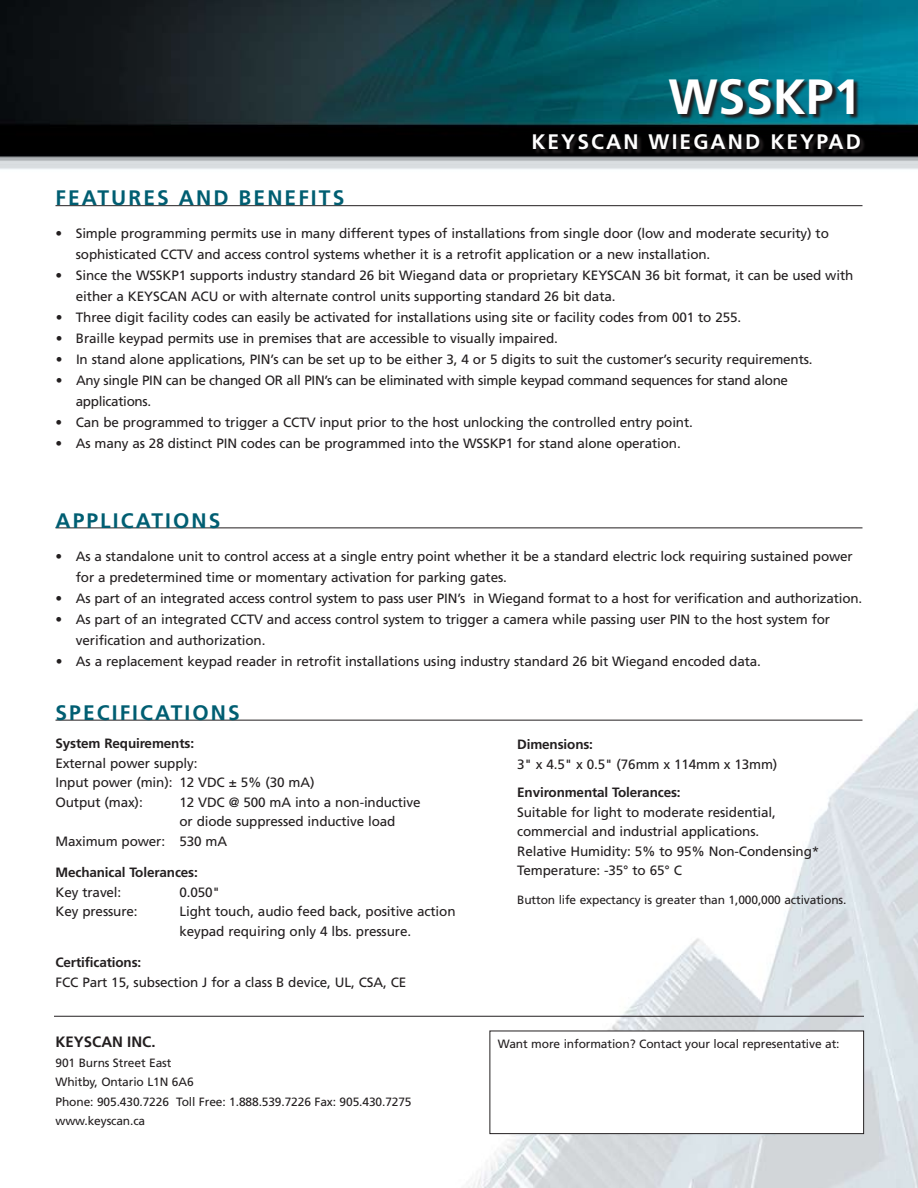
<style>
.page{position:relative;width:918px;height:1188px;background:#fff}
.page>*{position:absolute;margin:0;border:0;box-sizing:border-box;transform-origin:0 0}
.t1{font:700 49.5px "Frutiger";color:#fff}
.t2{font:700 21px "Frutiger";letter-spacing:.1em;color:#005e72}
.t3{font:700 21px "Frutiger";letter-spacing:.1em;color:#fff}
.t4{font:700 15px "Frutiger";color:#231f20}
.t5{font:13.5px/19.5px "Frutiger";letter-spacing:-.01em;color:#231f20}
.t6{font:700 13.5px "Frutiger";letter-spacing:-.01em;color:#231f20}
.t7{font:12px/19.5px "Frutiger";letter-spacing:-.01em;color:#231f20}
</style>
<div class="page">
<img style="left:0;top:0;width:918px;height:169px">
<img style="left:54px;top:708px;width:864px;height:480px">
<div style="left:490px;top:1031px;width:374px;height:103px;background:#fff"></div>
<div style="left:490px;top:1031px;width:374px;height:103px;border:1px solid #231f20"></div>
<hr style="left:56px;top:720px;width:806px;height:1px;background:#231f20">
<hr style="left:56px;top:205px;width:806px;height:1px;background:#231f20">
<hr style="left:56px;top:528px;width:806px;height:1px;background:#231f20">
<hr style="left:54px;top:1016px;width:810px;height:1px;background:#231f20">
<svg style="left:533px;top:79px;width:333px;height:76px"></svg>
<h1 class="t1" style="left:668px;top:68px;width:194px">WSSKP1</h1>
<h2 class="t3" style="left:531px;top:129px;width:331px">KEYSCAN WIEGAND KEYPAD</h2>
<h2 class="t2" style="left:55px;top:186px;width:290px">FEATURES AND BENEFITS</h2>
<p class="t5" style="left:76px;top:223px;width:755px;line-height:21px;text-indent:-20px">• Simple programming permits use in many different types of installations from single door (low and moderate security) to sophisticated CCTV and access control systems whether it is a retrofit application or a new installation.</p>
<p class="t5" style="left:76px;top:265px;width:779px;line-height:21px;text-indent:-20px">• Since the WSSKP1 supports industry standard 26 bit Wiegand data or proprietary KEYSCAN 36 bit format, it can be used with either a KEYSCAN ACU or with alternate control units supporting standard 26 bit data.</p>
<p class="t5" style="left:56px;top:308px;width:687px">• Three digit facility codes can easily be activated for installations using site or facility codes from 001 to 255.</p>
<p class="t5" style="left:56px;top:329px;width:504px">• Braille keypad permits use in premises that are accessible to visually impaired.</p>
<p class="t5" style="left:56px;top:350px;width:758px">• In stand alone applications, PIN’s can be set up to be either 3, 4 or 5 digits to suit the customer’s security requirements.</p>
<p class="t5" style="left:76px;top:370px;width:714px;line-height:21px;text-indent:-20px">• Any single PIN can be changed OR all PIN’s can be eliminated with simple keypad command sequences for stand alone applications.</p>
<p class="t5" style="left:55px;top:413px;width:639px">• Can be programmed to trigger a CCTV input prior to the host unlocking the controlled entry point.</p>
<p class="t5" style="left:56px;top:434px;width:627px">• As many as 28 distinct PIN codes can be programmed into the WSSKP1 for stand alone operation.</p>
<h2 class="t2" style="left:55px;top:508px;width:166px">APPLICATIONS</h2>
<p class="t5" style="left:76px;top:545px;width:779px;line-height:21px;text-indent:-20px">• As a standalone unit to control access at a single entry point whether it be a standard electric lock requiring sustained power for a predetermined time or momentary activation for parking gates.</p>
<p class="t5" style="left:56px;top:588px;width:808px">• As part of an integrated access control system to pass user PIN’s in Wiegand format to a host for verification and authorization.</p>
<p class="t5" style="left:76px;top:608px;width:756px;line-height:21px;text-indent:-20px">• As part of an integrated CCTV and access control system to trigger a camera while passing user PIN to the host system for verification and authorization.</p>
<p class="t5" style="left:56px;top:651px;width:707px">• As a replacement keypad reader in retrofit installations using industry standard 26 bit Wiegand encoded data.</p>
<h2 class="t2" style="left:55px;top:700px;width:186px">SPECIFICATIONS</h2>
<p class="t6" style="left:55px;top:736px;width:140px">System Requirements:</p>
<p class="t5" style="left:55px;top:753px;width:261px">External power supply:<br>Input power (min): 12 VDC ± 5% (30 mA)<br>Output (max):</p>
<p class="t5" style="left:179px;top:792px;width:243px">12 VDC @ 500 mA into a non-inductive</p>
<p class="t5" style="left:179px;top:812px;width:218px">or diode suppressed inductive load</p>
<p class="t5" style="left:56px;top:831px;width:173px">Maximum power: 530 mA</p>
<p class="t6" style="left:56px;top:865px;width:144px">Mechanical Tolerances:</p>
<p class="t5" style="left:56px;top:882px;width:67px">Key travel:</p>
<p class="t5" style="left:179px;top:882px;width:42px">0.050"</p>
<p class="t5" style="left:56px;top:902px;width:84px">Key pressure:</p>
<p class="t5" style="left:179px;top:902px;width:278px">Light touch, audio feed back, positive action keypad requiring only 4 lbs. pressure.</p>
<p class="t6" style="left:55px;top:955px;width:87px">Certifications:</p>
<p class="t5" style="left:55px;top:972px;width:352px">FCC Part 15, subsection J for a class B device, UL, CSA, CE</p>
<p class="t4" style="left:55px;top:1033px;width:102px">KEYSCAN INC.</p>
<p class="t7" style="left:55px;top:1053px;width:358px">901 Burns Street East<br>Whitby, Ontario L1N 6A6<br>Phone: 905.430.7226 Toll Free: 1.888.539.7226 Fax: 905.430.7275 www.keyscan.ca</p>
<p class="t6" style="left:517px;top:737px;width:77px">Dimensions:</p>
<p class="t5" style="left:517px;top:754px;width:262px">3" x 4.5" x 0.5" (76mm x 114mm x 13mm)</p>
<p class="t6" style="left:517px;top:785px;width:165px">Environmental Tolerances:</p>
<p class="t5" style="left:517px;top:802px;width:304px">Suitable for light to moderate residential, commercial and industrial applications.<br>Relative Humidity: 5% to 95% Non-Condensing* Temperature: -35° to 65° C</p>
<p class="t7" style="left:517px;top:890px;width:331px">Button life expectancy is greater than 1,000,000 activations.</p>
<p class="t7" style="left:498px;top:1034px;width:343px">Want more information? Contact your local representative at:</p>
</div>
